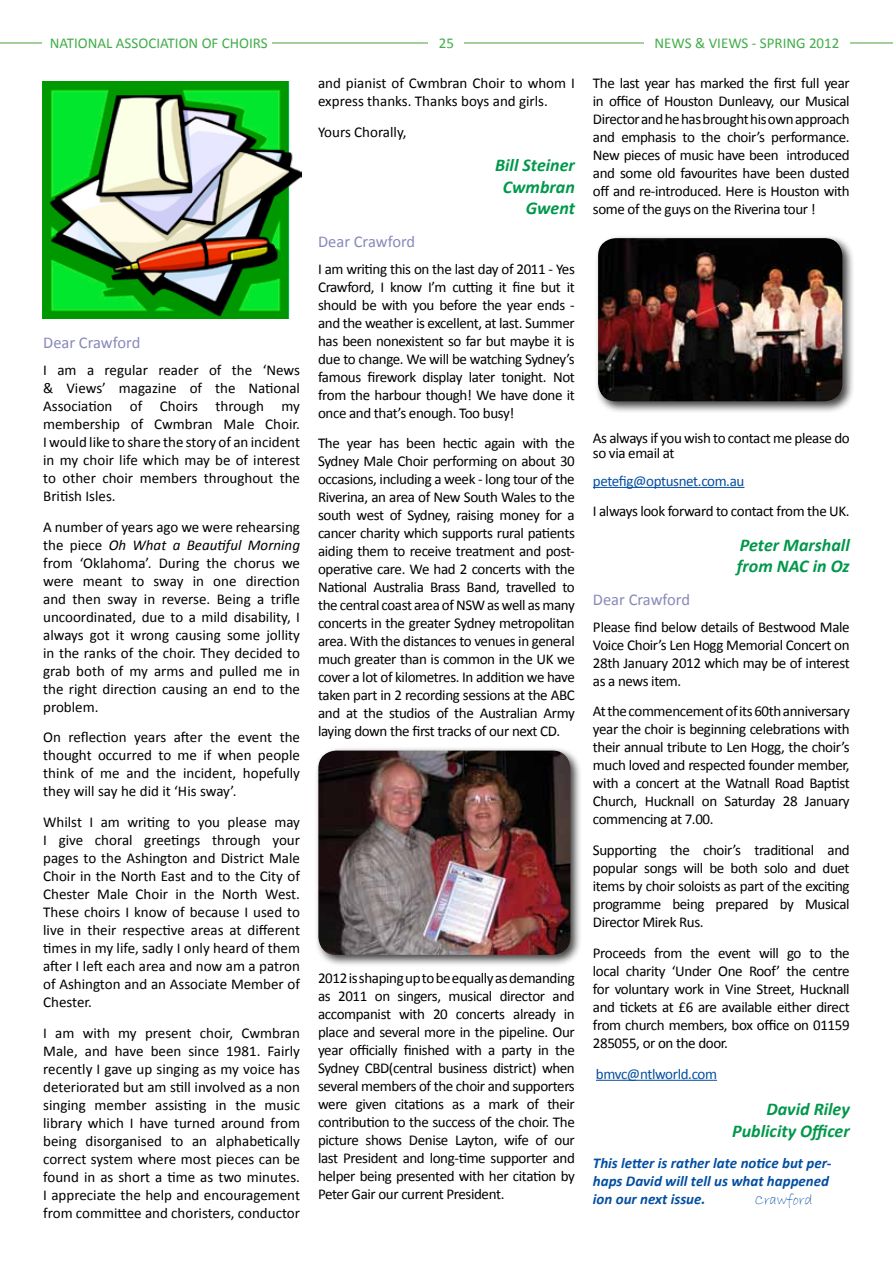
<style>
.page{position:relative;width:893px;height:1263px;background:#fff}
.page>*{position:absolute;margin:0;border:0;box-sizing:border-box;transform-origin:0 0}
.t1{font:italic 700 18px/21.6px "Calibri";color:#00984b;text-align:right}
.t2{font:16.5px "Calibri";color:#8889ba}
.t3{font:15px/18px "Calibri";letter-spacing:-.025em;color:#000;text-align:justify}
.t4{font:italic 700 15px/18px "Calibri";color:#034ea2}
.t5{font:15px/18px "Calibri";color:#000}
.t6{font:15px "Calibri";color:#41ad49}
.t7{font:15px "Calibri";letter-spacing:-.025em;color:#034ea2}
.t8{font:15px "Bradley Hand ITC";color:#034ea2}
.s1{font-style:italic}
</style>
<div class="page">
<hr style="left:0;top:42px;width:893px;height:1px;background:#a4ce9a">
<div style="left:644px;top:33px;width:206px;height:18px;background:#fff"></div>
<div style="left:43px;top:33px;width:229px;height:18px;background:#fff"></div>
<div style="left:429px;top:33px;width:35px;height:18px;background:#fff"></div>
<hr style="left:593px;top:487px;width:151px;height:1px;background:#034ea2">
<hr style="left:596px;top:1080px;width:121px;height:1px;background:#034ea2">
<div style="left:314px;top:746px;width:269px;height:221px;background:#000;opacity:.75"></div>
<img style="left:318px;top:750px;width:252px;height:205px">
<div style="left:594px;top:234px;width:261px;height:179px;background:#000;opacity:.75"></div>
<img style="left:598px;top:238px;width:244px;height:163px">
<img style="left:43px;top:81px;width:259px;height:238px">
<p class="t6" style="left:50px;top:33px;width:220px">NATIONAL ASSOCIATION OF CHOIRS</p>
<p class="t6" style="left:439px;top:33px;width:17px">25</p>
<p class="t6" style="left:655px;top:33px;width:186px">NEWS &amp; VIEWS - SPRING 2012</p>
<p class="t2" style="left:43px;top:332px;width:99px">Dear Crawford</p>
<p class="t3" style="left:43px;top:361px;width:258px">I am a regular reader of the ‘News &amp; Views’ magazine of the National Association of Choirs through my membership of Cwmbran Male Choir.<br>I would like to share the story of an incident in my choir life which may be of interest to other choir members throughout the British Isles.</p>
<p class="t3" style="left:43px;top:518px;width:258px">A number of years ago we were rehearsing the piece <span class="s1">Oh What a Beautiful Morning </span>from ‘Oklahoma’. During the chorus we were meant to sway in one direction and then sway in reverse. Being a trifle uncoordinated, due to a mild disability, I always got it wrong causing some jollity in the ranks of the choir. They decided to grab both of my arms and pulled me in the right direction causing an end to the problem.</p>
<p class="t3" style="left:43px;top:728px;width:258px">On reflection years after the event the thought occurred to me if when people think of me and the incident, hopefully they will say he did it ‘His sway’.</p>
<p class="t3" style="left:43px;top:813px;width:258px">Whilst I am writing to you please may I give choral greetings through your pages to the Ashington and District Male Choir in the North East and to the City of Chester Male Choir in the North West.<br>These choirs I know of because I used to live in their respective areas at different times in my life, sadly I only heard of them after I left each area and now am a patron of Ashington and an Associate Member of Chester.</p>
<p class="t3" style="left:43px;top:1024px;width:258px">I am with my present choir, Cwmbran Male, and have been since 1981. Fairly recently I gave up singing as my voice has deteriorated but am still involved as a non singing member assisting in the music library which I have turned around from being disorganised to an alphabetically correct system where most pieces can be found in as short a time as two minutes.<br>I appreciate the help and encouragement from committee and choristers, conductor</p>
<p class="t5" style="left:318px;top:74px;width:258px">and pianist of Cwmbran Choir to whom I express thanks. Thanks boys and girls.</p>
<p class="t5" style="left:318px;top:123px;width:90px">Yours Chorally,</p>
<p class="t1" style="left:495px;top:155px;width:81px">Bill Steiner<br>Cwmbran<br>Gwent</p>
<p class="t2" style="left:318px;top:231px;width:99px">Dear Crawford</p>
<p class="t3" style="left:318px;top:260px;width:258px">I am writing this on the last day of 2011 - Yes Crawford, I know I’m cutting it fine but it should be with you before the year ends - and the weather is excellent, at last. Summer has been nonexistent so far but maybe it is due to change. We will be watching Sydney’s famous firework display later tonight. Not from the harbour though! We have done it once and that’s enough. Too busy!</p>
<p class="t3" style="left:318px;top:434px;width:258px">The year has been hectic again with the Sydney Male Choir performing on about 30 occasions, including a week - long tour of the Riverina, an area of New South Wales to the south west of Sydney, raising money for a cancer charity which supports rural patients aiding them to receive treatment and post&shy;operative care. We had 2 concerts with the National Australia Brass Band, travelled to the central coast area of NSW as well as many concerts in the greater Sydney metropolitan area. With the distances to venues in general much greater than is common in the UK we cover a lot of kilometres. In addition we have taken part in 2 recording sessions at the ABC and at the studios of the Australian Army laying down the first tracks of our next CD.</p>
<p class="t3" style="left:318px;top:969px;width:258px">2012 is shaping up to be equally as demanding as 2011 on singers, musical director and accompanist with 20 concerts already in place and several more in the pipeline. Our year officially finished with a party in the Sydney CBD(central business district) when several members of the choir and supporters were given citations as a mark of their contribution to the success of the choir. The picture shows Denise Layton, wife of our last President and long-time supporter and helper being presented with her citation by Peter Gair our current President.</p>
<p class="t3" style="left:593px;top:74px;width:258px">The last year has marked the first full year in office of Houston Dunleavy, our Musical Director and he has brought his own approach and emphasis to the choir’s performance.<br>New pieces of music have been introduced and some old favourites have been dusted off and re-introduced. Here is Houston with some of the guys on the Riverina tour !</p>
<p class="t3" style="left:593px;top:430px;width:258px;line-height:15px">As always if you wish to contact me please do so via email at</p>
<p class="t7" style="left:593px;top:471px;width:153px">petefig@optusnet.com.au</p>
<p class="t3" style="left:593px;top:502px;width:258px">I always look forward to contact from the UK.</p>
<p class="t1" style="left:737px;top:534px;width:114px;text-align:left">Peter Marshall from NAC in Oz</p>
<p class="t2" style="left:593px;top:589px;width:99px">Dear Crawford</p>
<p class="t3" style="left:593px;top:617px;width:258px">Please find below details of Bestwood Male Voice Choir’s Len Hogg Memorial Concert on 28th January 2012 which may be of interest as a news item.</p>
<p class="t3" style="left:593px;top:702px;width:258px">At the commencement of its 60th anniversary year the choir is beginning celebrations with their annual tribute to Len Hogg, the choir’s much loved and respected founder member, with a concert at the Watnall Road Baptist Church, Hucknall on Saturday 28 January commencing at 7.00.</p>
<p class="t3" style="left:593px;top:841px;width:258px">Supporting the choir’s traditional and popular songs will be both solo and duet items by choir soloists as part of the exciting programme being prepared by Musical Director Mirek Rus.</p>
<p class="t3" style="left:593px;top:944px;width:258px">Proceeds from the event will go to the local charity ‘Under One Roof’ the centre for voluntary work in Vine Street, Hucknall and tickets at £6 are available either direct from church members, box office on 01159<br>285055, or on the door.</p>
<p class="t7" style="left:596px;top:1064px;width:123px">bmvc@ntlworld.com</p>
<p class="t1" style="left:732px;top:1098px;width:119px">David Riley<br>Publicity Officer</p>
<p class="t4" style="left:593px;top:1153px;width:240px">This letter is rather late notice but per&shy;haps David will tell us what happened ion our next issue.</p>
<p class="t8" style="left:755px;top:1190px;width:59px">Crawford</p>
</div>
